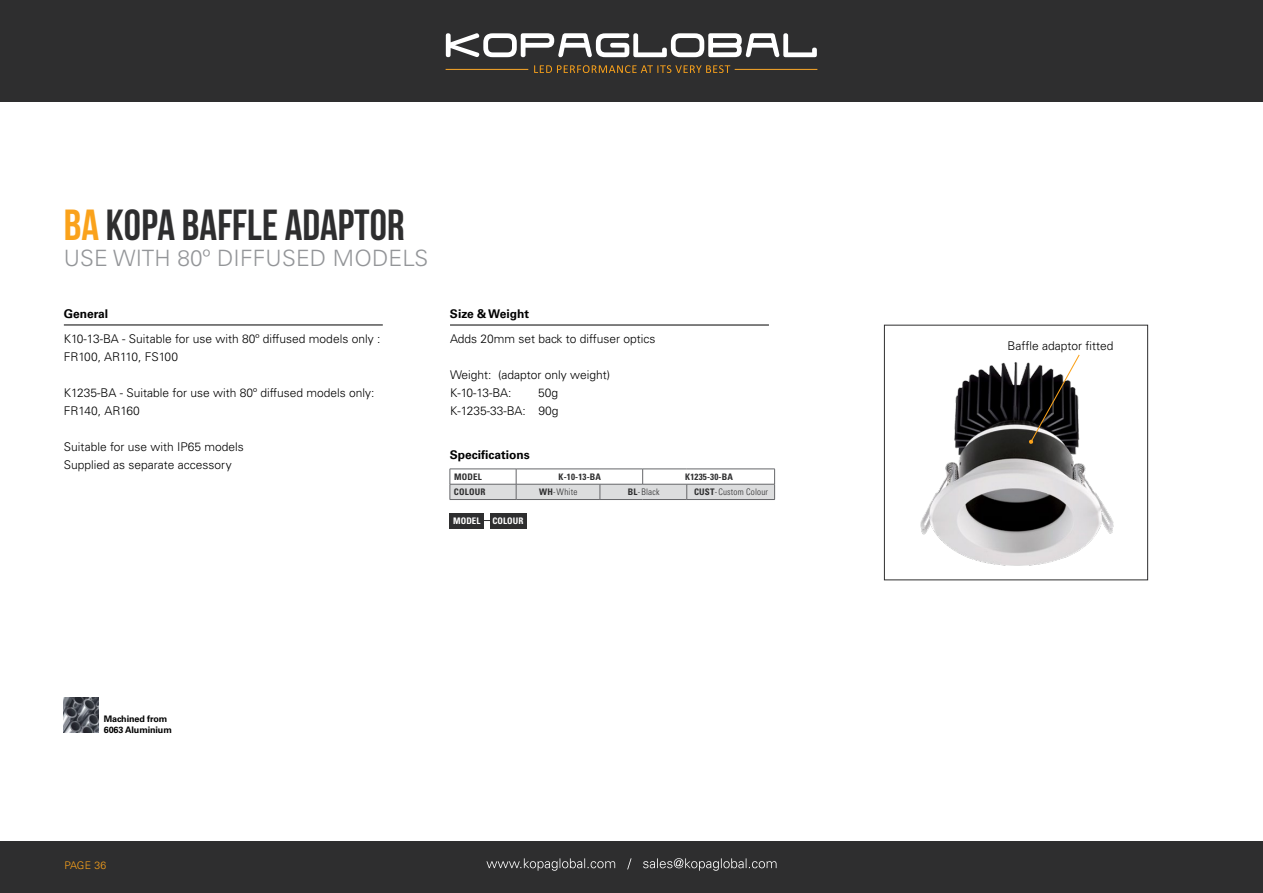
<style>
.page{position:relative;width:1263px;height:893px;background:#fff}
.page>*{position:absolute;margin:0;border:0;box-sizing:border-box;transform-origin:0 0}
.t1{font:43.5px "Bebas Neue";color:#2e2e2f}
.t2{font:300 22.5px "Univers LT Std";letter-spacing:.01em;color:#939598}
.t3{font:300 12px/18px "Univers LT Std";color:#000}
.t4{font:700 12px "Univers LT Std";color:#000}
.t5{font:300 10.5px "Univers LT Std";letter-spacing:-.005em;color:#faa21b}
.t6{font:300 condensed 9px "Univers LT Std";letter-spacing:.02em;color:#2e2e2f}
.t7{font:700 condensed 9px "Univers LT Std";letter-spacing:.02em;color:#2e2e2f}
.t8{font:700 9px/10.5px "Univers LT Std";letter-spacing:-.01em;color:#000}
.t9{font:700 condensed 9px "Univers LT Std";letter-spacing:.01em;color:#fff}
.s1{color:#faa21b}
.s2{font-weight:700}
</style>
<div class="page">
<img style="left:920px;top:362px;width:194px;height:204px">
<div style="left:0;top:0;width:1263px;height:102px;background:#2e2e2f"></div>
<hr style="left:735px;top:69px;width:82px;height:1px;background:#faa729">
<svg style="left:446px;top:33px;width:371px;height:24px"></svg>
<hr style="left:446px;top:69px;width:82px;height:1px;background:#faa729">
<svg style="left:534px;top:65px;width:196px;height:8px"></svg>
<div style="left:0;top:841px;width:1263px;height:52px;background:#2e2e2f"></div>
<svg style="left:486px;top:858px;width:290px;height:13px"></svg>
<hr style="left:64px;top:325px;width:319px;height:1px;background:#000">
<hr style="left:450px;top:325px;width:319px;height:1px;background:#000">
<svg style="left:450px;top:469px;width:325px;height:30px"></svg>
<hr style="left:450px;top:499px;width:66px;height:1px;background:#656669">
<hr style="left:516px;top:499px;width:84px;height:1px;background:#656669">
<hr style="left:600px;top:499px;width:43px;height:1px;background:#656669">
<hr style="left:643px;top:499px;width:44px;height:1px;background:#656669">
<hr style="left:687px;top:499px;width:88px;height:1px;background:#656669">
<hr style="left:482px;top:520px;width:36px;height:1px;background:#2e2e2f">
<div style="left:450px;top:513px;width:34px;height:15px;background:#2e2e2f"></div>
<div style="left:490px;top:513px;width:36px;height:15px;background:#2e2e2f"></div>
<img style="left:64px;top:698px;width:34px;height:34px">
<svg style="left:1029px;top:354px;width:51px;height:90px"></svg>
<div style="left:884px;top:325px;width:264px;height:255px;border:1px solid #2e2e2f"></div>
<h1 class="t1" style="left:64px;top:201px;width:342px"><span class="s1">BA</span> Kopa bAFFLE ADAPTOR</h1>
<h2 class="t2" style="left:64px;top:245px;width:366px">USE WITH 80º DIFFUSED MODELS</h2>
<p class="t4" style="left:64px;top:306px;width:46px">General</p>
<p class="t3" style="left:64px;top:330px;width:318px">K10-13-BA - Suitable for use with 80º diffused models only :<br>FR100, AR110, FS100</p>
<p class="t3" style="left:64px;top:384px;width:312px">K1235-BA - Suitable for use with 80º diffused models only:<br>FR140, AR160</p>
<p class="t3" style="left:64px;top:438px;width:182px">Suitable for use with IP65 models<br>Supplied as separate accessory</p>
<p class="t4" style="left:450px;top:306px;width:81px">Size &amp; Weight</p>
<p class="t3" style="left:450px;top:330px;width:207px">Adds 20mm set back to diffuser optics</p>
<p class="t3" style="left:450px;top:366px;width:161px">Weight: (adaptor only weight)<br>K-10-13-BA:</p>
<p class="t3" style="left:450px;top:384px;width:110px;text-align:right">50g<br>K-1235-33-BA: 90g</p>
<p class="t4" style="left:450px;top:448px;width:82px">Specifications</p>
<p class="t7" style="left:454px;top:471px;width:29px">MODEL</p>
<p class="t7" style="left:558px;top:471px;width:44px">K-10-13-BA</p>
<p class="t7" style="left:685px;top:471px;width:49px">K1235-30-BA</p>
<p class="t7" style="left:454px;top:486px;width:33px">COLOUR</p>
<p class="t6" style="left:539px;top:487px;width:40px"><span class="s2">WH</span>-White</p>
<p class="t6" style="left:628px;top:487px;width:33px"><span class="s2">BL</span>-Black</p>
<p class="t6" style="left:694px;top:487px;width:75px"><span class="s2">CUST</span>-Custom Colour</p>
<p class="t9" style="left:453px;top:515px;width:29px">MODEL</p>
<p class="t9" style="left:492px;top:515px;width:32px">COLOUR</p>
<p class="t8" style="left:104px;top:714px;width:70px">Machined from<br>6063 Aluminium</p>
<p class="t5" style="left:64px;top:859px;width:43px">PAGE 36</p>
<p class="t3" style="left:1007px;top:337px;width:108px">Baffle adaptor fitted</p>
</div>
